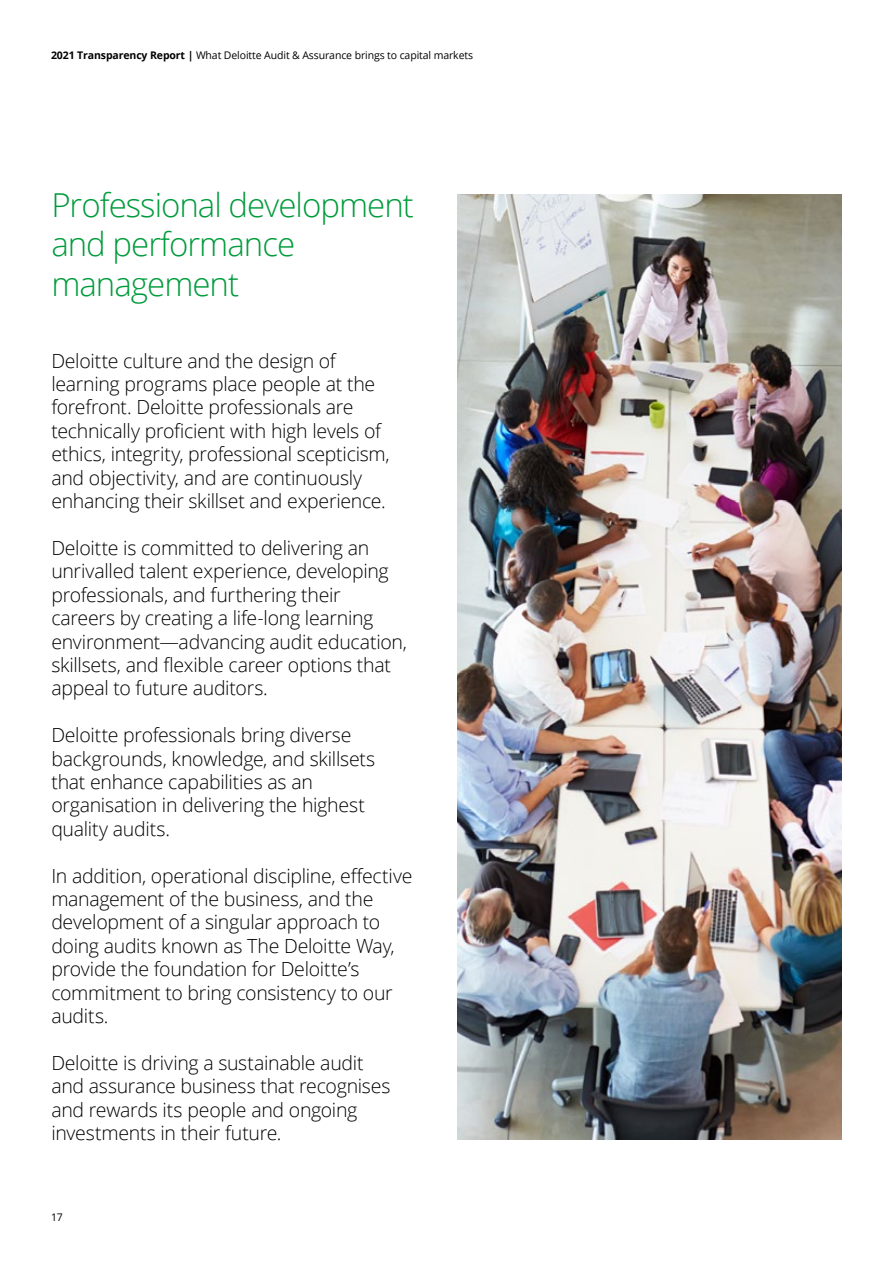
<style>
.page{position:relative;width:893px;height:1263px;background:#fff}
.page>*{position:absolute;margin:0;border:0;box-sizing:border-box;transform-origin:0 0}
.t1{font:300 33px/39.6px "Open Sans";letter-spacing:-.03em;color:#009b3c}
.t2{font:300 19.5px/23.4px "Open Sans";letter-spacing:-.015em;color:#000}
.t3{font:10.5px "Open Sans";letter-spacing:-.01em;color:#000}
.s1{font-weight:700}
</style>
<div class="page">
<img style="left:457px;top:195px;width:385px;height:945px">
<p class="t3" style="left:51px;top:48px;width:424px"><span class="s1">2021 Transparency Report |</span> What Deloitte Audit &amp; Assurance brings to capital markets</p>
<h1 class="t1" style="left:51px;top:184px;width:364px">Professional development and performance management</h1>
<p class="t2" style="left:51px;top:348px;width:340px">Deloitte culture and the design of learning programs place people at the forefront. Deloitte professionals are technically proficient with high levels of ethics, integrity, professional scepticism, and objectivity, and are continuously enhancing their skillset and experience.</p>
<p class="t2" style="left:51px;top:536px;width:357px">Deloitte is committed to delivering an unrivalled talent experience, developing professionals, and furthering their careers by creating a life-long learning environment—advancing audit education, skillsets, and flexible career options that appeal to future auditors.</p>
<p class="t2" style="left:51px;top:723px;width:326px">Deloitte professionals bring diverse backgrounds, knowledge, and skillsets that enhance capabilities as an organisation in delivering the highest quality audits.</p>
<p class="t2" style="left:51px;top:863px;width:363px">In addition, operational discipline, effective management of the business, and the development of a singular approach to doing audits known as The Deloitte Way, provide the foundation for Deloitte’s commitment to bring consistency to our audits.</p>
<p class="t2" style="left:51px;top:1050px;width:341px">Deloitte is driving a sustainable audit and assurance business that recognises and rewards its people and ongoing investments in their future.</p>
<p class="t3" style="left:51px;top:1210px;width:13px">17</p>
</div>
